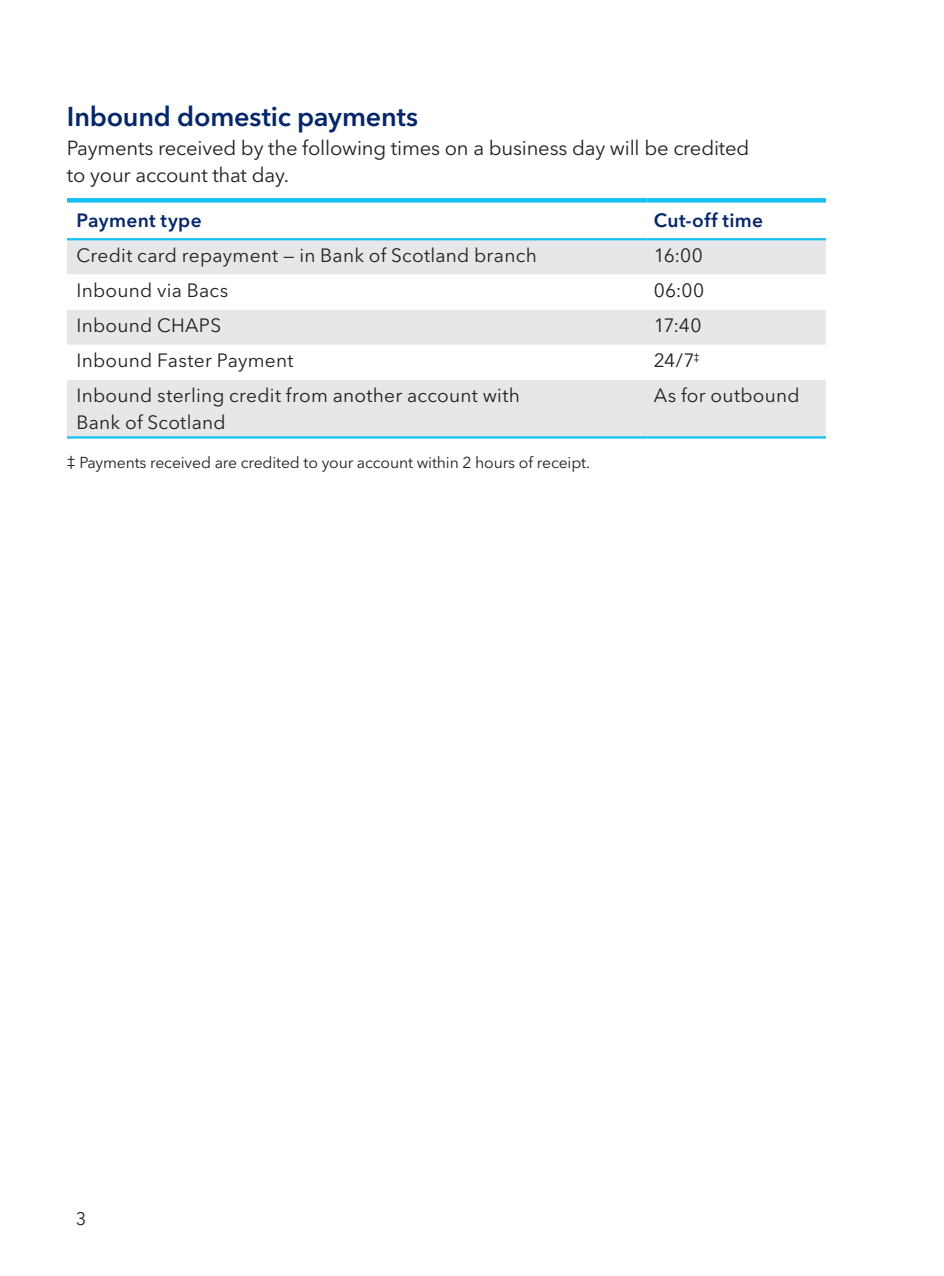
<style>
.page{position:relative;width:944px;height:1276px;background:#fff}
.page>*{position:absolute;margin:0;border:0;box-sizing:border-box;transform-origin:0 0}
.t1{font:600 27px "Avenir Next LT Pro";letter-spacing:-.01em;color:#05276a}
.t2{font:20.25px/27px "Avenir Next LT Pro";letter-spacing:-.01em;color:#231f20}
.t3{font:19.12px/27px "Avenir Next LT Pro";letter-spacing:.01em;color:#231f20}
.t4{font:600 19.12px "Avenir Next LT Pro";letter-spacing:.02em;color:#05276a}
.t5{font:18px "Avenir Next LT Pro";color:#231f20}
.t6{font:15.75px "Avenir Next LT Pro";letter-spacing:-.01em;color:#231f20}
</style>
<div class="page">
<div style="left:67px;top:240px;width:759px;height:196px;background:#e6e7e9"></div>
<svg style="left:67px;top:274px;width:759px;height:106px"></svg>
<hr style="left:67px;top:238px;width:580px;height:2px;background:#15c0f2">
<hr style="left:647px;top:238px;width:179px;height:2px;background:#15c0f2">
<hr style="left:67px;top:436px;width:580px;height:2px;background:#15c0f2">
<hr style="left:647px;top:436px;width:179px;height:2px;background:#15c0f2">
<div style="left:67px;top:198px;width:580px;height:5px;background:#15c0f2"></div>
<div style="left:647px;top:198px;width:179px;height:5px;background:#15c0f2"></div>
<h1 class="t1" style="left:67px;top:101px;width:353px">Inbound domestic payments</h1>
<p class="t2" style="left:67px;top:134px;width:684px">Payments received by the following times on a business day will be credited to your account that day.</p>
<p class="t4" style="left:77px;top:209px;width:127px">Payment type</p>
<p class="t4" style="left:654px;top:209px;width:111px">Cut-off time</p>
<p class="t3" style="left:77px;top:241px;width:462px">Credit card repayment — in Bank of Scotland branch</p>
<p class="t3" style="left:654px;top:241px;width:51px">16:00</p>
<p class="t3" style="left:77px;top:277px;width:153px">Inbound via Bacs</p>
<p class="t3" style="left:654px;top:277px;width:52px">06:00</p>
<p class="t3" style="left:77px;top:312px;width:146px">Inbound CHAPS</p>
<p class="t3" style="left:654px;top:312px;width:49px">17:40</p>
<p class="t3" style="left:77px;top:347px;width:219px">Inbound Faster Payment</p>
<p class="t3" style="left:654px;top:347px;width:47px">24/7<sup>‡</sup></p>
<p class="t3" style="left:77px;top:382px;width:445px">Inbound sterling credit from another account with<br>Bank of Scotland</p>
<p class="t3" style="left:654px;top:382px;width:147px">As for outbound</p>
<p class="t6" style="left:67px;top:453px;width:525px">‡ Payments received are credited to your account within 2 hours of receipt.</p>
<p class="t5" style="left:76px;top:1208px;width:12px">3</p>
</div>
